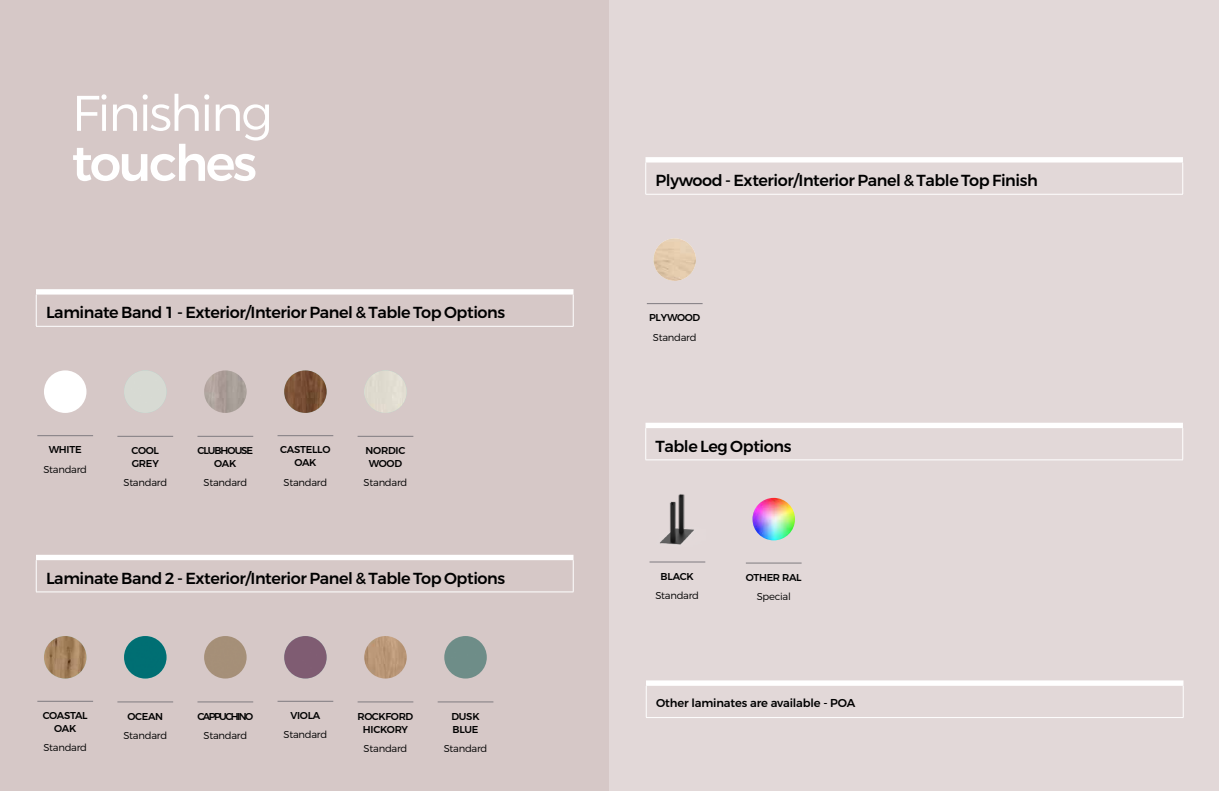
<style>
.page{position:relative;width:1219px;height:791px;background:#fff}
.page>*{position:absolute;margin:0;border:0;box-sizing:border-box;transform-origin:0 0}
.t1{font:300 50px "Montserrat";letter-spacing:-.05em;color:#fff}
.t2{font:500 50px "Montserrat";letter-spacing:-.05em;color:#fff}
.t3{font:500 16px "Montserrat";letter-spacing:-.025em;color:#000}
.t4{font:500 11.5px "Montserrat";letter-spacing:-.01em;color:#000}
.t5{font:300 10px "Montserrat";letter-spacing:-.025em;color:#000}
.t6{font:500 10px/13px "Montserrat";letter-spacing:-.03em;color:#000;text-align:center}
.t7{font:500 10px/13px "Montserrat";letter-spacing:-.1em;color:#000;text-align:center}
.t8{font:500 10px "Montserrat";letter-spacing:-.15em;color:#000}
</style>
<div class="page">
<div style="left:0;top:0;width:609px;height:791px;background:#d6c8c7"></div>
<div style="left:609px;top:0;width:610px;height:791px;background:#e2d8d8"></div>
<hr style="left:573px;top:295px;width:1px;height:31px;background:#fff">
<div style="left:36px;top:289px;width:537px;height:6px;background:#fff"></div>
<hr style="left:36px;top:295px;width:1px;height:31px;background:#fff">
<hr style="left:36px;top:326px;width:537px;height:1px;background:#fff">
<hr style="left:37px;top:435px;width:56px;height:1px;background:#7f7b80">
<div style="left:44px;top:370px;width:42px;height:43px;background:#fff;border-radius:50%"></div>
<hr style="left:117px;top:436px;width:56px;height:1px;background:#7f7b80">
<hr style="left:197px;top:436px;width:56px;height:1px;background:#7f7b80">
<img style="left:204px;top:370px;width:43px;height:43px;border-radius:21px">
<hr style="left:278px;top:435px;width:55px;height:1px;background:#7f7b80">
<img style="left:284px;top:370px;width:43px;height:43px;border-radius:21px">
<hr style="left:358px;top:436px;width:55px;height:1px;background:#7f7b80">
<hr style="left:573px;top:560px;width:1px;height:32px;background:#fff">
<div style="left:36px;top:555px;width:537px;height:5px;background:#fff"></div>
<hr style="left:36px;top:560px;width:1px;height:32px;background:#fff">
<hr style="left:36px;top:592px;width:537px;height:1px;background:#fff">
<hr style="left:37px;top:701px;width:56px;height:1px;background:#7f7b80">
<img style="left:44px;top:636px;width:42px;height:42px;border-radius:21px">
<hr style="left:117px;top:702px;width:56px;height:1px;background:#7f7b80">
<hr style="left:197px;top:702px;width:56px;height:1px;background:#7f7b80">
<img style="left:204px;top:636px;width:43px;height:42px;border-radius:21px">
<hr style="left:278px;top:701px;width:55px;height:1px;background:#7f7b80">
<img style="left:284px;top:636px;width:43px;height:42px;border-radius:21px">
<hr style="left:358px;top:702px;width:55px;height:1px;background:#7f7b80">
<hr style="left:438px;top:702px;width:55px;height:1px;background:#7f7b80">
<img style="left:444px;top:636px;width:43px;height:42px;border-radius:21px">
<img style="left:124px;top:370px;width:43px;height:43px;border-radius:21px">
<img style="left:364px;top:370px;width:43px;height:43px;border-radius:21px">
<img style="left:364px;top:636px;width:43px;height:42px;border-radius:21px">
<img style="left:124px;top:636px;width:43px;height:42px;border-radius:21px">
<hr style="left:1182px;top:163px;width:1px;height:31px;background:#fff">
<div style="left:645px;top:157px;width:538px;height:6px;background:#fff"></div>
<hr style="left:645px;top:163px;width:1px;height:31px;background:#fff">
<hr style="left:645px;top:194px;width:538px;height:1px;background:#fff">
<hr style="left:647px;top:303px;width:56px;height:1px;background:#7f7b80">
<img style="left:653px;top:238px;width:43px;height:43px;border-radius:21px">
<hr style="left:1182px;top:428px;width:1px;height:32px;background:#fff">
<div style="left:645px;top:423px;width:538px;height:5px;background:#fff"></div>
<hr style="left:645px;top:428px;width:1px;height:32px;background:#fff">
<hr style="left:645px;top:460px;width:538px;height:1px;background:#fff">
<hr style="left:1183px;top:686px;width:1px;height:31px;background:#fff">
<div style="left:646px;top:680px;width:537px;height:6px;background:#fff"></div>
<hr style="left:646px;top:686px;width:1px;height:31px;background:#fff">
<hr style="left:646px;top:717px;width:537px;height:1px;background:#fff">
<hr style="left:649px;top:562px;width:56px;height:1px;background:#7f7b80">
<hr style="left:746px;top:563px;width:56px;height:1px;background:#7f7b80">
<img style="left:660px;top:494px;width:34px;height:51px">
<img style="left:752px;top:498px;width:43px;height:42px;border-radius:21px">
<h1 class="t1" style="left:72px;top:83px;width:203px">Finishing</h1>
<h1 class="t2" style="left:72px;top:132px;width:187px">touches</h1>
<p class="t3" style="left:46px;top:303px;width:461px">Laminate Band 1 - Exterior/Interior Panel &amp; Table Top Options</p>
<p class="t6" style="left:49px;top:443px;width:34px">WHITE</p>
<p class="t5" style="left:43px;top:463px;width:45px">Standard</p>
<p class="t6" style="left:132px;top:444px;width:29px;text-align:left">COOL<br>GREY</p>
<p class="t5" style="left:123px;top:477px;width:45px">Standard</p>
<p class="t7" style="left:197px;top:444px;width:57px">CLUBHOUSE<br>OAK</p>
<p class="t5" style="left:204px;top:477px;width:45px">Standard</p>
<p class="t6" style="left:280px;top:443px;width:52px">CASTELLO<br>OAK</p>
<p class="t5" style="left:284px;top:476px;width:45px">Standard</p>
<p class="t6" style="left:366px;top:444px;width:41px">NORDIC<br>WOOD</p>
<p class="t5" style="left:364px;top:477px;width:45px">Standard</p>
<p class="t3" style="left:46px;top:568px;width:461px">Laminate Band 2 - Exterior/Interior Panel &amp; Table Top Options</p>
<p class="t6" style="left:43px;top:709px;width:46px">COASTAL<br>OAK</p>
<p class="t5" style="left:43px;top:742px;width:45px">Standard</p>
<p class="t6" style="left:127px;top:710px;width:37px">OCEAN</p>
<p class="t5" style="left:123px;top:729px;width:45px">Standard</p>
<p class="t8" style="left:197px;top:710px;width:57px">CAPPUCHINO</p>
<p class="t5" style="left:204px;top:729px;width:45px">Standard</p>
<p class="t6" style="left:290px;top:709px;width:32px">VIOLA</p>
<p class="t5" style="left:284px;top:729px;width:45px">Standard</p>
<p class="t6" style="left:358px;top:710px;width:57px">ROCKFORD<br>HICKORY</p>
<p class="t5" style="left:364px;top:742px;width:45px">Standard</p>
<p class="t6" style="left:451px;top:710px;width:30px;text-align:left">DUSK<br>BLUE</p>
<p class="t5" style="left:444px;top:742px;width:45px">Standard</p>
<p class="t3" style="left:656px;top:171px;width:384px">Plywood - Exterior/Interior Panel &amp; Table Top Finish</p>
<p class="t6" style="left:649px;top:311px;width:53px">PLYWOOD</p>
<p class="t5" style="left:653px;top:331px;width:45px">Standard</p>
<p class="t3" style="left:656px;top:436px;width:137px">Table Leg Options</p>
<p class="t6" style="left:661px;top:570px;width:35px">BLACK</p>
<p class="t5" style="left:655px;top:589px;width:45px">Standard</p>
<p class="t6" style="left:746px;top:571px;width:57px">OTHER RAL</p>
<p class="t5" style="left:757px;top:590px;width:36px">Special</p>
<p class="t4" style="left:656px;top:696px;width:201px">Other laminates are available - POA</p>
</div>
